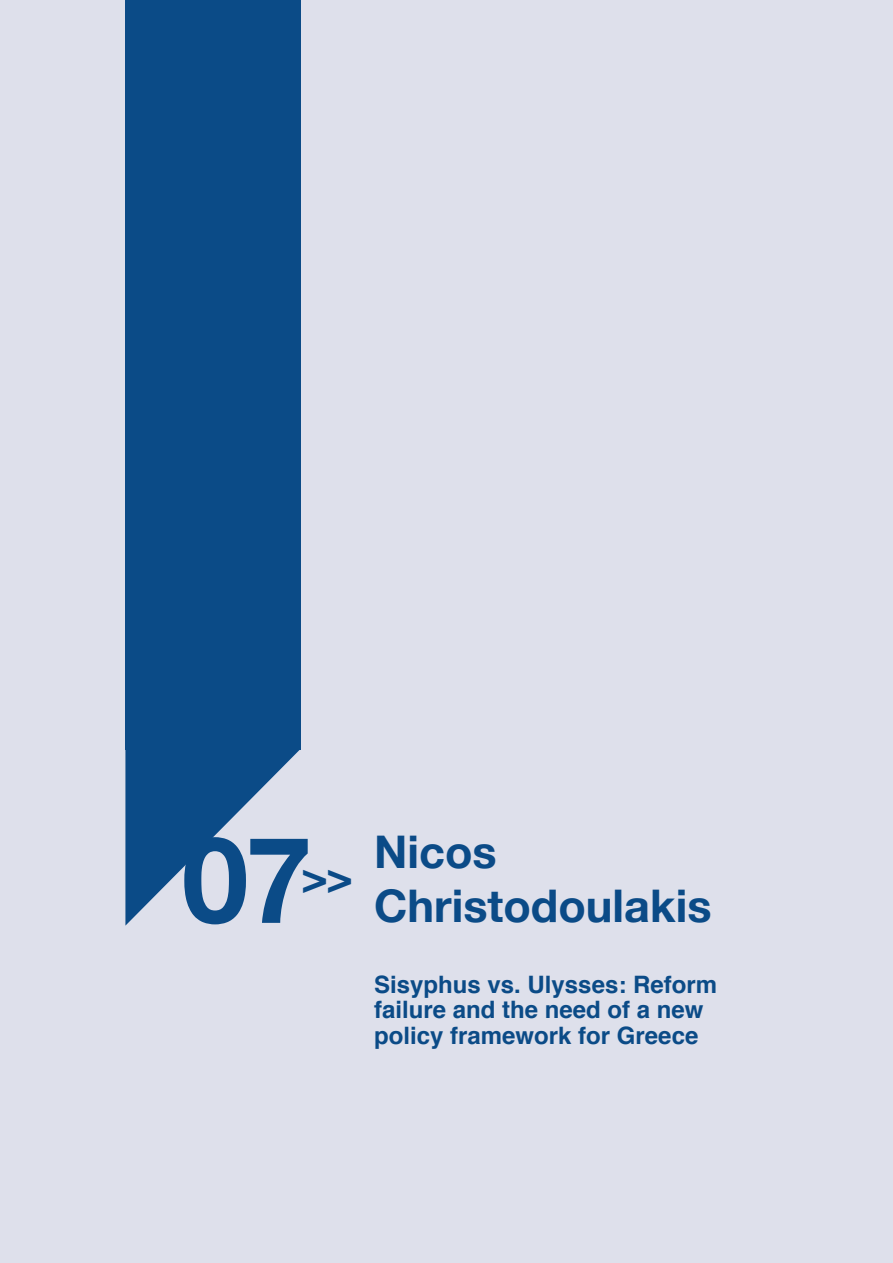
<style>
.page{position:relative;width:893px;height:1263px;background:#dee0eb}
.page>*{position:absolute;margin:0;border:0;box-sizing:border-box;transform-origin:0 0}
.t1{font:700 120px "Helvetica Neue";color:#0b4b87}
.t2{font:700 45px "Helvetica Neue";color:#0b4b87}
.t3{font:700 24px/25.5px "Helvetica";color:#0b4b87}
</style>
<div class="page">
<svg style="left:125px;top:749px;width:176px;height:177px"></svg>
<div style="left:125px;top:0;width:176px;height:749px;background:#0b4b87"></div>
<h1 class="t1" style="left:182px;top:786px;width:132px">07</h1>
<h2 class="t2" style="left:301px;top:841px;width:53px">&gt;&gt;</h2>
<h2 class="t2" style="left:374px;top:816px;width:124px">Nicos</h2>
<h2 class="t2" style="left:374px;top:870px;width:339px">Christodoulakis</h2>
<p class="t3" style="left:374px;top:972px;width:344px">Sisyphus vs. Ulysses: Reform failure and the need of a new policy framework for Greece</p>
</div>
